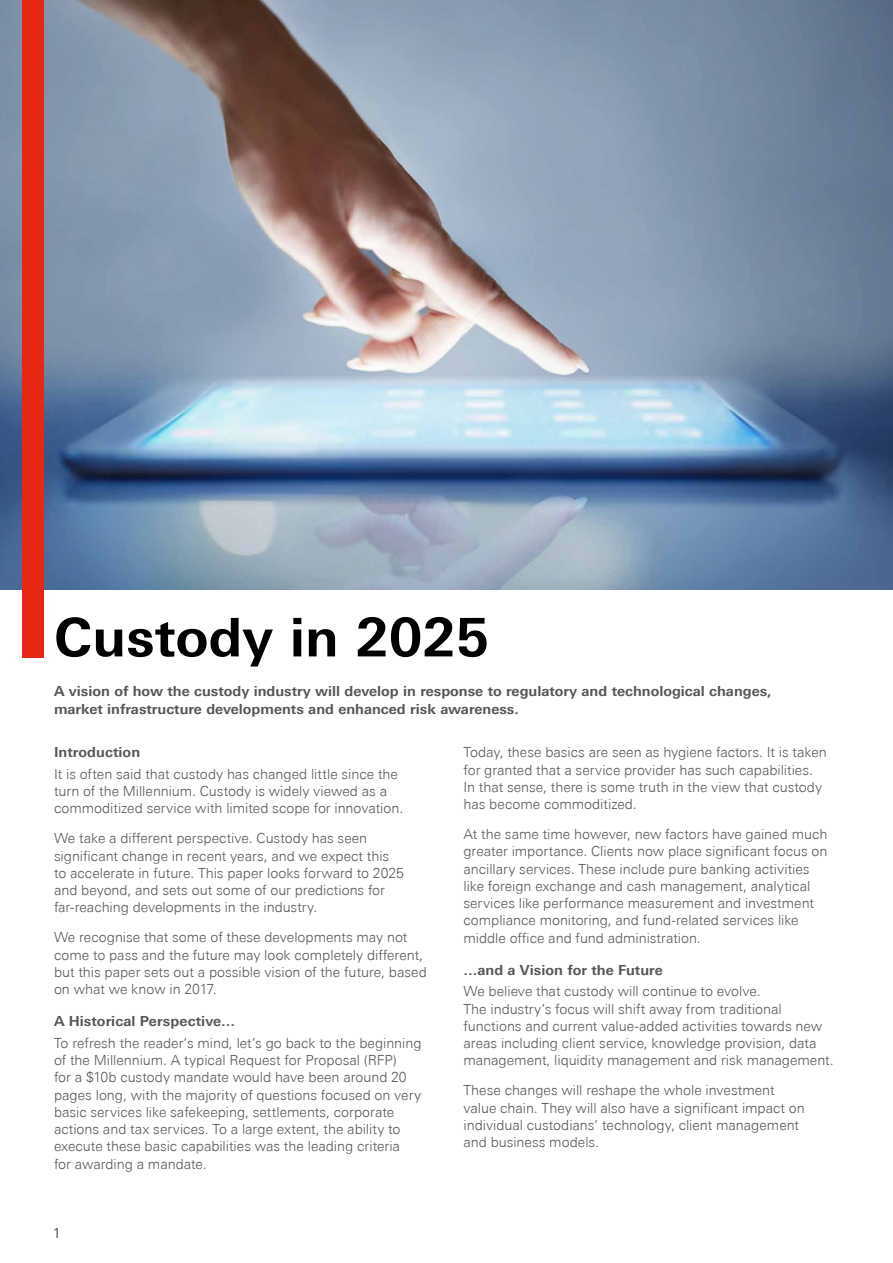
<style>
.page{position:relative;width:893px;height:1263px;background:#fff}
.page>*{position:absolute;margin:0;border:0;box-sizing:border-box;transform-origin:0 0}
.t1{font:700 53.25px "Univers Next Pro";color:#000}
.t2{font:300 13.95px/17.2px "Univers Next Pro";color:#55565a}
.t3{font:700 13.95px/18px "Univers Next Pro";color:#55565a}
.t4{font:13.95px "Univers Next Pro";color:#55565a}
</style>
<div class="page">
<img style="left:0;top:0;width:893px;height:590px">
<div style="left:22px;top:0;width:21px;height:657px;background:#e52713"></div>
<h1 class="t1" style="left:54px;top:605px;width:437px">Custody in 2025</h1>
<p class="t3" style="left:54px;top:682px;width:719px">A vision of how the custody industry will develop in response to regulatory and technological changes, market infrastructure developments and enhanced risk awareness.</p>
<p class="t3" style="left:54px;top:743px;width:88px">Introduction</p>
<p class="t2" style="left:54px;top:765px;width:351px">It is often said that custody has changed little since the turn of the Millennium. Custody is widely viewed as a commoditized service with limited scope for innovation.</p>
<p class="t2" style="left:54px;top:830px;width:351px">We take a different perspective. Custody has seen significant change in recent years, and we expect this to accelerate in future. This paper looks forward to 2025 and beyond, and sets out some of our predictions for far-reaching developments in the industry.</p>
<p class="t2" style="left:54px;top:929px;width:374px">We recognise that some of these developments may not come to pass and the future may look completely different, but this paper sets out a possible vision of the future, based on what we know in 2017.</p>
<p class="t3" style="left:54px;top:1012px;width:183px">A Historical Perspective…</p>
<p class="t2" style="left:54px;top:1034px;width:369px">To refresh the reader’s mind, let’s go back to the beginning of the Millennium. A typical Request for Proposal (RFP)<br>for a $10b custody mandate would have been around 20 pages long, with the majority of questions focused on very basic services like safekeeping, settlements, corporate actions and tax services. To a large extent, the ability to execute these basic capabilities was the leading criteria<br>for awarding a mandate.</p>
<p class="t2" style="left:463px;top:744px;width:365px">Today, these basics are seen as hygiene factors. It is taken for granted that a service provider has such capabilities.<br>In that sense, there is some truth in the view that custody has become commoditized.</p>
<p class="t2" style="left:463px;top:825px;width:365px">At the same time however, new factors have gained much greater importance. Clients now place significant focus on ancillary services. These include pure banking activities like foreign exchange and cash management, analytical services like performance measurement and investment compliance monitoring, and fund-related services like middle office and fund administration.</p>
<p class="t3" style="left:463px;top:961px;width:201px">…and a Vision for the Future</p>
<p class="t2" style="left:463px;top:983px;width:372px">We believe that custody will continue to evolve.<br>The industry’s focus will shift away from traditional functions and current value-added activities towards new areas including client service, knowledge provision, data management, liquidity management and risk management.</p>
<p class="t2" style="left:463px;top:1082px;width:343px">These changes will reshape the whole investment value chain. They will also have a significant impact on individual custodians’ technology, client management and business models.</p>
<p class="t4" style="left:53px;top:1225px;width:10px">1</p>
</div>
